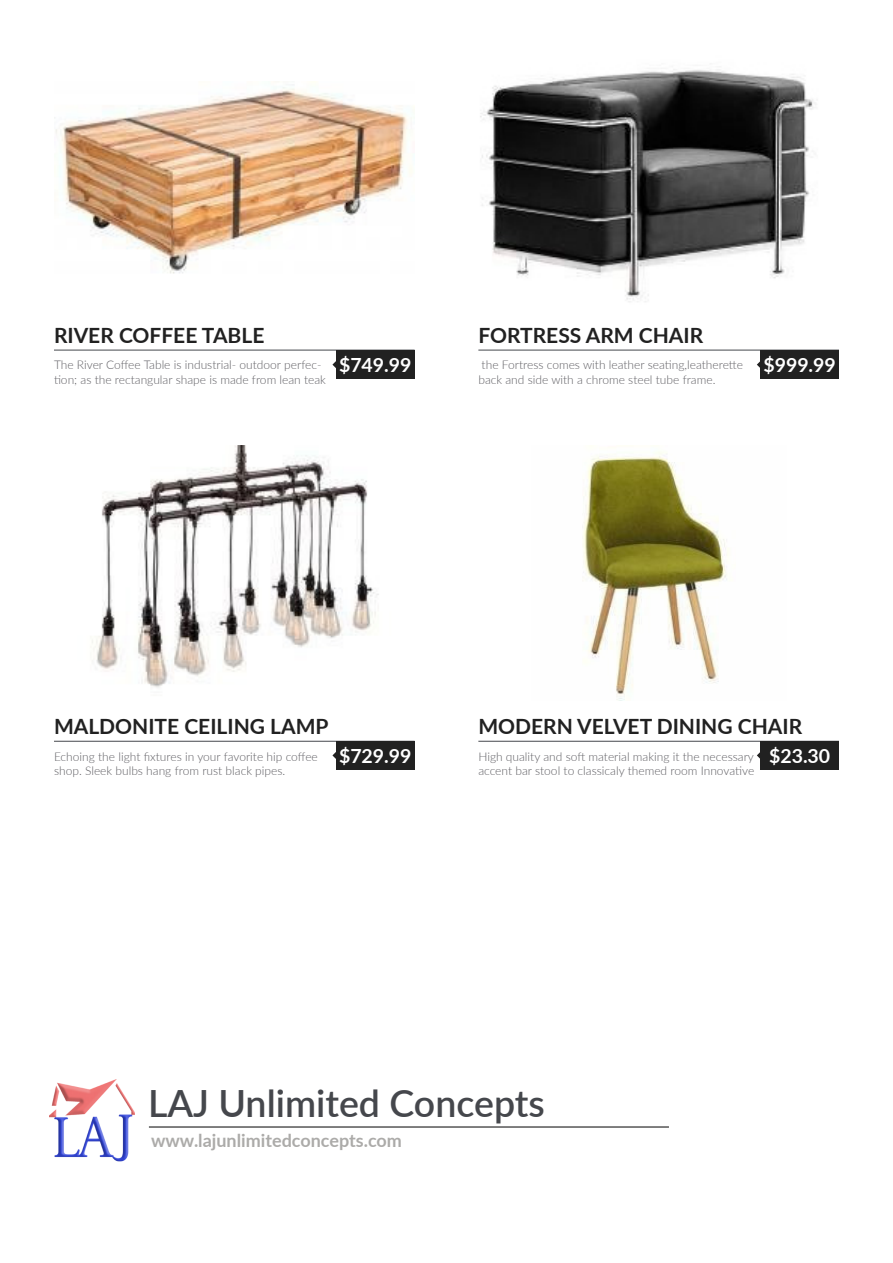
<style>
.page{position:relative;width:893px;height:1263px;background:#fff}
.page>*{position:absolute;margin:0;border:0;box-sizing:border-box;transform-origin:0 0}
.t1{font:600 37.5px "Lato";color:#45474c}
.t2{font:700 21px "Lato";color:#212121}
.t3{font:700 19.5px "Lato";color:#fff}
.t4{font:700 18px "Lato";color:#acaba9}
.t5{font:300 12px/14.4px "Lato";color:#605f64}
</style>
<div class="page">
<hr style="left:54px;top:350px;width:361px;height:1px;background:#45474c">
<hr style="left:478px;top:350px;width:361px;height:1px;background:#45474c">
<img style="left:54px;top:84px;width:358px;height:190px">
<img style="left:480px;top:69px;width:336px;height:233px">
<hr style="left:54px;top:741px;width:361px;height:1px;background:#45474c">
<hr style="left:478px;top:741px;width:361px;height:1px;background:#45474c">
<img style="left:92px;top:445px;width:287px;height:243px">
<img style="left:582px;top:452px;width:147px;height:248px">
<div style="left:336px;top:350px;width:79px;height:29px;background:#212121"></div>
<div style="left:760px;top:350px;width:79px;height:29px;background:#212121"></div>
<div style="left:760px;top:741px;width:79px;height:29px;background:#212121"></div>
<div style="left:336px;top:741px;width:79px;height:29px;background:#212121"></div>
<svg style="left:332px;top:361px;width:4px;height:7px"></svg>
<svg style="left:757px;top:361px;width:3px;height:7px"></svg>
<svg style="left:757px;top:752px;width:3px;height:7px"></svg>
<svg style="left:332px;top:752px;width:4px;height:7px"></svg>
<hr style="left:149px;top:1126px;width:520px;height:1px;background:#000">
<img style="left:50px;top:1079px;width:84px;height:83px">
<p class="t2" style="left:54px;top:320px;width:212px">RIVER COFFEE TABLE</p>
<p class="t2" style="left:478px;top:320px;width:226px">FORTRESS ARM CHAIR</p>
<p class="t5" style="left:54px;top:357px;width:274px">The River Coffee Table is industrial- outdoor perfec&shy;tion; as the rectangular shape is made from lean teak</p>
<p class="t5" style="left:478px;top:357px;width:266px">the Fortress comes with leather seating,leatherette back and side with a chrome steel tube frame.</p>
<p class="t3" style="left:339px;top:351px;width:74px">$749.99</p>
<p class="t3" style="left:763px;top:351px;width:74px">$999.99</p>
<p class="t2" style="left:54px;top:711px;width:276px">MALDONITE CEILING LAMP</p>
<p class="t2" style="left:478px;top:711px;width:325px">MODERN VELVET DINING CHAIR</p>
<p class="t5" style="left:54px;top:749px;width:265px">Echoing the light fixtures in your favorite hip coffee shop. Sleek bulbs hang from rust black pipes.</p>
<p class="t5" style="left:478px;top:749px;width:277px">High quality and soft material making it the necessary accent bar stool to classicaly themed room Innovative</p>
<p class="t3" style="left:339px;top:742px;width:74px">$729.99</p>
<p class="t3" style="left:769px;top:742px;width:63px">$23.30</p>
<p class="t1" style="left:148px;top:1076px;width:398px">LAJ Unlimited Concepts</p>
<p class="t4" style="left:151px;top:1127px;width:252px">www.lajunlimitedconcepts.com</p>
</div>
